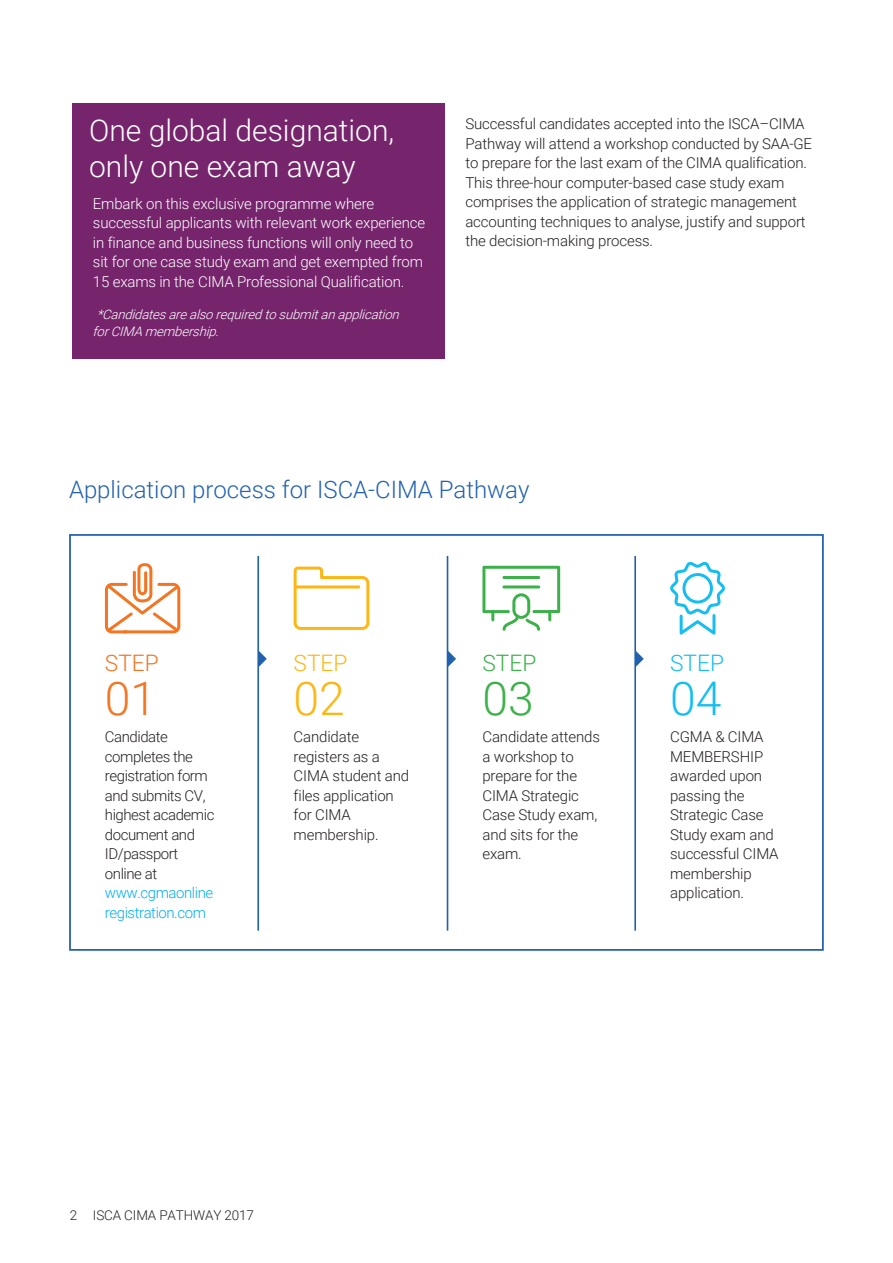
<style>
.page{position:relative;width:893px;height:1263px;background:#fff}
.page>*{position:absolute;margin:0;border:0;box-sizing:border-box;transform-origin:0 0}
.t1{font:300 46.35px "Roboto";color:#f47521}
.t2{font:300 46.35px "Roboto";color:#fdb714}
.t3{font:300 46.35px "Roboto";color:#3cb14a}
.t4{font:300 46.35px "Roboto";color:#15bef0}
.t5{font:300 30px/36px "Roboto";color:#fff}
.t6{font:300 24px "Roboto";color:#2261ae}
.t7{font:300 22.65px "Roboto";color:#f47521}
.t8{font:300 22.65px "Roboto";color:#fdb714}
.t9{font:300 22.65px "Roboto";color:#3cb14a}
.t10{font:300 22.65px "Roboto";color:#15bef0}
.t11{font:300 15px/19.5px "Roboto";letter-spacing:-.01em;color:#231f20}
.t12{font:300 15px/19.5px "Roboto";letter-spacing:-.01em;color:#fff}
.t13{font:300 15px/19.5px "Roboto";letter-spacing:-.03em;color:#231f20}
.t14{font:300 15px/19.5px "Roboto";letter-spacing:-.03em;color:#00aeef}
.t15{font:300 13.5px "Roboto";letter-spacing:-.01em;color:#231f20}
.t16{font:italic 300 13.05px/16.5px "Roboto";color:#fff}
</style>
<div class="page">
<div style="left:69px;top:534px;width:755px;height:417px;border:2px solid #2261ae"></div>
<hr style="left:634px;top:556px;width:2px;height:375px;background:#2261ae">
<svg style="left:636px;top:651px;width:8px;height:16px"></svg>
<hr style="left:447px;top:556px;width:1px;height:375px;background:#2261ae">
<svg style="left:448px;top:651px;width:8px;height:16px"></svg>
<hr style="left:257px;top:556px;width:2px;height:375px;background:#2261ae">
<svg style="left:259px;top:651px;width:8px;height:16px"></svg>
<div style="left:73px;top:103px;width:372px;height:255px;background:#76256d"></div>
<svg style="left:105px;top:563px;width:75px;height:70px"></svg>
<svg style="left:294px;top:567px;width:75px;height:63px"></svg>
<hr style="left:295px;top:585px;width:65px;height:3px;background:#fdb714;border-radius:2px">
<svg style="left:482px;top:566px;width:78px;height:65px"></svg>
<svg style="left:670px;top:561px;width:55px;height:74px"></svg>
<h2 class="t5" style="left:89px;top:111px;width:307px">One global designation, only one exam away</h2>
<p class="t12" style="left:93px;top:193px;width:334px">Embark on this exclusive programme where successful applicants with relevant work experience in finance and business functions will only need to sit for one case study exam and get exempted from 15 exams in the CIMA Professional Qualification.</p>
<p class="t16" style="left:92px;top:306px;width:313px;text-indent:4px">*Candidatesarealsorequiredtosubmitanapplication forCIMAmembership.</p>
<p class="t11" style="left:465px;top:114px;width:348px">Successful candidates accepted into the ISCA–CIMA Pathway will attend a workshop conducted by SAA-GE to prepare for the last exam of the CIMA qualification.<br>This three-hour computer-based case study exam comprises the application of strategic management accounting techniques to analyse, justify and support the decision-making process.</p>
<h3 class="t6" style="left:69px;top:473px;width:462px">Application process for ISCA-CIMA Pathway</h3>
<h3 class="t7" style="left:105px;top:647px;width:55px">STEP</h3>
<h1 class="t1" style="left:105px;top:666px;width:53px">01</h1>
<p class="t13" style="left:105px;top:726px;width:111px">Candidate completes the registration form and submits CV, highest academic document and<br>ID/passport online at</p>
<p class="t14" style="left:105px;top:882px;width:110px">www.cgmaonline registration.com</p>
<h3 class="t8" style="left:294px;top:647px;width:55px">STEP</h3>
<h1 class="t2" style="left:294px;top:666px;width:53px">02</h1>
<h3 class="t9" style="left:482px;top:647px;width:55px">STEP</h3>
<h1 class="t3" style="left:482px;top:666px;width:53px">03</h1>
<h3 class="t10" style="left:670px;top:647px;width:55px">STEP</h3>
<h1 class="t4" style="left:670px;top:666px;width:53px">04</h1>
<p class="t11" style="left:294px;top:726px;width:117px">Candidate registers as a<br>CIMA student and files application for CIMA membership.</p>
<p class="t11" style="left:482px;top:726px;width:119px">Candidate attends a workshop to prepare for the<br>CIMA Strategic<br>Case Study exam, and sits for the exam.</p>
<p class="t11" style="left:670px;top:726px;width:110px">CGMA &amp; CIMA<br>MEMBERSHIP awarded upon passing the<br>Strategic Case<br>Study exam and successful CIMA membership application.</p>
<p class="t15" style="left:70px;top:1206px;width:186px">2 ISCA CIMA PATHWAY 2017</p>
</div>
